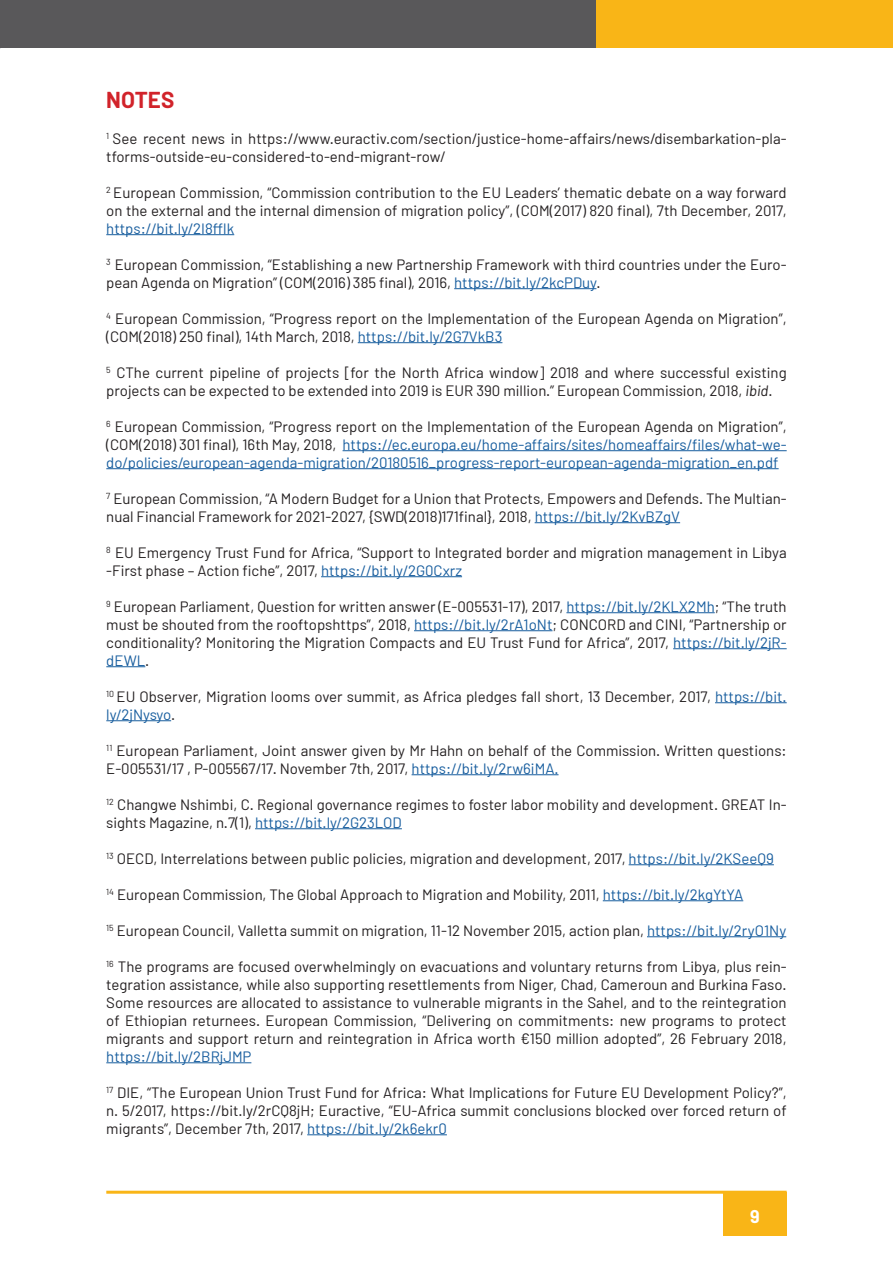
<style>
.page{position:relative;width:893px;height:1263px;background:#fff}
.page>*{position:absolute;margin:0;border:0;box-sizing:border-box;transform-origin:0 0}
.t1{font:700 22.5px "Barlow";color:#d1232a}
.t2{font:700 18px "Barlow";color:#fff}
.t3{font:15px/18px "Barlow";color:#231f20}
.t4{font:15px/18px "Barlow";color:#175d9e;text-align:justify}
.s1{color:#175d9e}
.s2{font-style:italic}
.s3{color:#231f20}
</style>
<div class="page">
<div style="left:0;top:1px;width:596px;height:47px;background:#59585a"></div>
<hr style="left:106px;top:234px;width:128px;height:1px;background:#175d9e">
<hr style="left:454px;top:288px;width:142px;height:1px;background:#175d9e">
<hr style="left:358px;top:342px;width:144px;height:1px;background:#175d9e">
<hr style="left:343px;top:450px;width:444px;height:1px;background:#175d9e">
<hr style="left:106px;top:468px;width:673px;height:1px;background:#175d9e">
<hr style="left:535px;top:522px;width:145px;height:1px;background:#175d9e">
<hr style="left:321px;top:576px;width:141px;height:1px;background:#175d9e">
<hr style="left:566px;top:612px;width:149px;height:1px;background:#175d9e">
<hr style="left:414px;top:630px;width:138px;height:1px;background:#175d9e">
<hr style="left:673px;top:648px;width:114px;height:1px;background:#175d9e">
<hr style="left:106px;top:666px;width:39px;height:1px;background:#175d9e">
<hr style="left:715px;top:702px;width:72px;height:1px;background:#175d9e">
<hr style="left:106px;top:720px;width:65px;height:1px;background:#175d9e">
<hr style="left:412px;top:774px;width:146px;height:1px;background:#175d9e">
<hr style="left:255px;top:828px;width:147px;height:1px;background:#175d9e">
<hr style="left:629px;top:864px;width:145px;height:1px;background:#175d9e">
<hr style="left:603px;top:900px;width:140px;height:1px;background:#175d9e">
<hr style="left:647px;top:936px;width:139px;height:1px;background:#175d9e">
<hr style="left:106px;top:1062px;width:145px;height:1px;background:#175d9e">
<hr style="left:307px;top:1134px;width:140px;height:1px;background:#175d9e">
<div style="left:596px;top:1px;width:296px;height:47px;background:#f9b517"></div>
<hr style="left:106px;top:1191px;width:681px;height:3px;background:#f9b517">
<div style="left:723px;top:1192px;width:64px;height:44px;background:#f9b517"></div>
<p class="t1" style="left:106px;top:85px;width:70px">NOTES</p>
<p class="t3" style="left:106px;top:129px;width:682px"><sup>1</sup> See recent news in https://www.euractiv.com/section/justice-home-affairs/news/disembarkation-pla&shy;tforms-outside-eu-considered-to-end-migrant-row/</p>
<p class="t3" style="left:106px;top:183px;width:682px;text-align:justify"><sup>2</sup> European Commission, “Commission contribution to the EU Leaders’ thematic debate on a way forward on the external and the internal dimension of migration policy”, (COM(2017) 820 final), 7th December, 2017, <span class="s1">https://bit.ly/2I8fflk</span></p>
<p class="t3" style="left:106px;top:255px;width:682px"><sup>3</sup> European Commission, “Establishing a new Partnership Framework with third countries under the Euro&shy;pean Agenda on Migration” (COM(2016) 385 final), 2016, <span class="s1">https://bit.ly/2kcPDuy</span>.</p>
<p class="t3" style="left:106px;top:309px;width:682px"><sup>4</sup> European Commission, “Progress report on the Implementation of the European Agenda on Migration”, (COM(2018) 250 final), 14th March, 2018, <span class="s1">https://bit.ly/2G7VkB3</span></p>
<p class="t3" style="left:106px;top:363px;width:682px"><sup>5</sup> CThe current pipeline of projects [for the North Africa window] 2018 and where successful existing projects can be expected to be extended into 2019 is EUR 390 million.” European Commission, 2018, <span class="s2">ibid</span>.</p>
<p class="t4" style="left:106px;top:417px;width:682px"><sup>6</sup> <span class="s3">European Commission, “Progress report on the Implementation of the European Agenda on Migration”, (COM(2018) 301 final), 16th May, 2018,</span> https://ec.europa.eu/home-affairs/sites/homeaffairs/files/what-we&shy;do/policies/european-agenda-migration/20180516_progress-report-european-agenda-migration_en.pdf</p>
<p class="t3" style="left:106px;top:489px;width:682px"><sup>7</sup> European Commission, “A Modern Budget for a Union that Protects, Empowers and Defends. The Multian&shy;nual Financial Framework for 2021-2027, {SWD(2018)171final}, 2018, <span class="s1">https://bit.ly/2KvBZgV</span></p>
<p class="t3" style="left:106px;top:543px;width:682px"><sup>8</sup> EU Emergency Trust Fund for Africa, “Support to Integrated border and migration management in Libya -First phase – Action fiche”, 2017, <span class="s1">https://bit.ly/2G0Cxrz</span></p>
<p class="t3" style="left:106px;top:597px;width:682px;text-align:justify"><sup>9</sup> European Parliament, Question for written answer (E-005531-17), 2017, <span class="s1">https://bit.ly/2KLX2Mh</span>; “The truth must be shouted from the rooftopshttps”, 2018, <span class="s1">https://bit.ly/2rA1oNt</span>; CONCORD and CINI, “Partnership or conditionality? Monitoring the Migration Compacts and EU Trust Fund for Africa”, 2017, <span class="s1">https://bit.ly/2jR&shy;dEWL</span>.</p>
<p class="t3" style="left:106px;top:687px;width:682px"><sup>10</sup> EU Observer, Migration looms over summit, as Africa pledges fall short, 13 December, 2017, <span class="s1">https://bit. ly/2jNysyo</span>.</p>
<p class="t3" style="left:106px;top:741px;width:682px"><sup>11</sup> European Parliament, Joint answer given by Mr Hahn on behalf of the Commission. Written questions:<br>E-005531/17 , P-005567/17. November 7th, 2017, <span class="s1">https://bit.ly/2rw6iMA.</span></p>
<p class="t3" style="left:106px;top:795px;width:682px"><sup>12</sup> Changwe Nshimbi, C. Regional governance regimes to foster labor mobility and development. GREAT In&shy;sights Magazine, n.7(1), <span class="s1">https://bit.ly/2G23LOD</span></p>
<p class="t3" style="left:106px;top:849px;width:669px"><sup>13</sup> OECD, Interrelations between public policies, migration and development, 2017, <span class="s1">https://bit.ly/2KSeeQ9</span></p>
<p class="t3" style="left:106px;top:885px;width:638px"><sup>14</sup> European Commission, The Global Approach to Migration and Mobility, 2011, <span class="s1">https://bit.ly/2kgYtYA</span></p>
<p class="t3" style="left:106px;top:921px;width:681px"><sup>15</sup> European Council, Valletta summit on migration, 11-12 November 2015, action plan, <span class="s1">https://bit.ly/2ryO1Ny</span></p>
<p class="t3" style="left:106px;top:957px;width:682px;text-align:justify"><sup>16</sup> The programs are focused overwhelmingly on evacuations and voluntary returns from Libya, plus rein&shy;tegration assistance, while also supporting resettlements from Niger, Chad, Cameroun and Burkina Faso.<br>Some resources are allocated to assistance to vulnerable migrants in the Sahel, and to the reintegration of Ethiopian returnees. European Commission, “Delivering on commitments: new programs to protect migrants and support return and reintegration in Africa worth €150 million adopted”, 26 February 2018, <span class="s1">https://bit.ly/2BRjJMP</span></p>
<p class="t3" style="left:106px;top:1083px;width:682px;text-align:justify"><sup>17</sup> DIE, “The European Union Trust Fund for Africa: What Implications for Future EU Development Policy?”, n. 5/2017, https://bit.ly/2rCQ8jH; Euractive, “EU-Africa summit conclusions blocked over forced return of migrants”, December 7th, 2017, <span class="s1">https://bit.ly/2k6ekr0</span></p>
<p class="t2" style="left:750px;top:1205px;width:11px">9</p>
</div>
